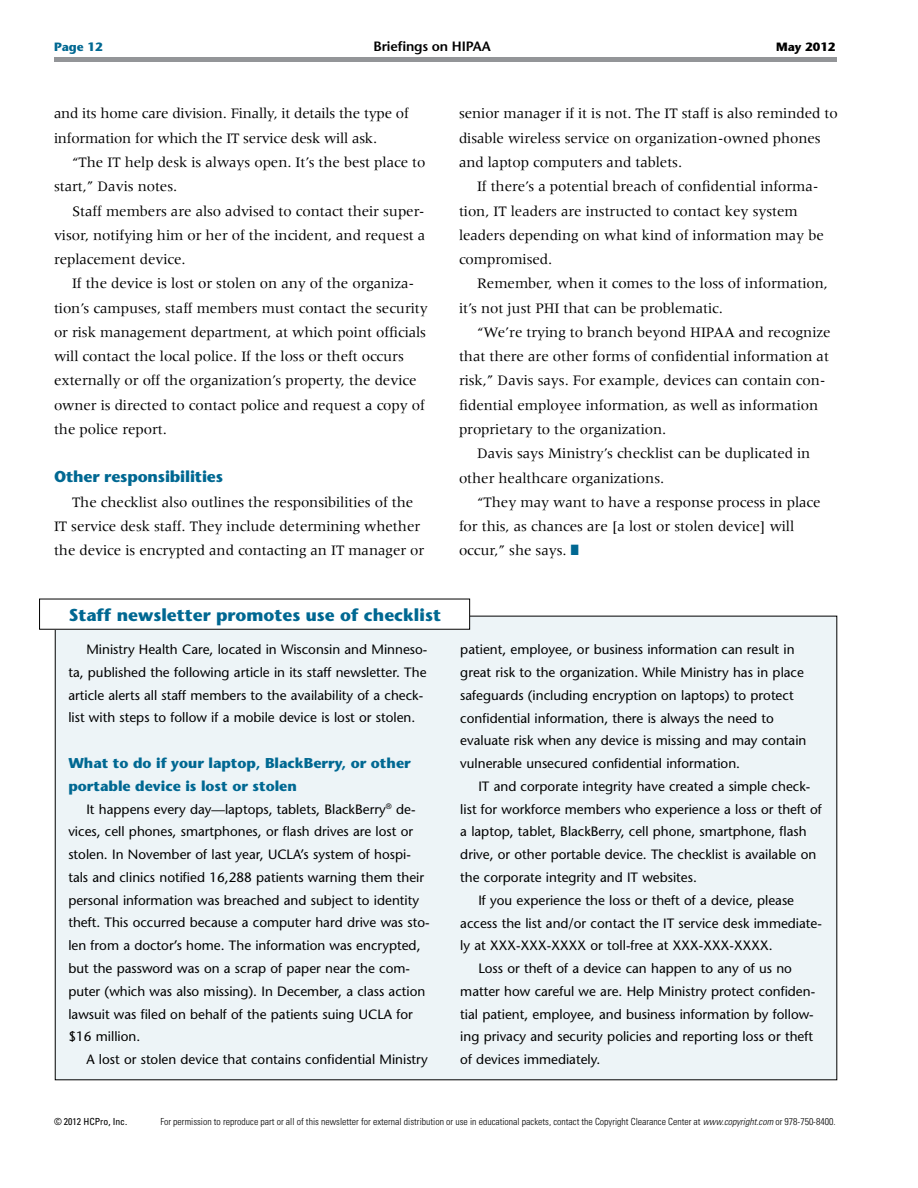
<style>
.page{position:relative;width:918px;height:1188px;background:#fff}
.page>*{position:absolute;margin:0;border:0;box-sizing:border-box;transform-origin:0 0}
.t1{font:700 17.25px "Stone Sans Std";color:#006892}
.t2{font:700 15.75px "Stone Sans Std";letter-spacing:-.01em;color:#006892}
.t3{font:15px/24.3px "Meridien LT Std";letter-spacing:-.005em;color:#000}
.t4{font:700 14.25px/22.8px "Stone Sans Std";color:#006892}
.t5{font:500 13.5px/22.8px "Stone Sans Std";color:#000}
.t6{font:600 13.5px "Stone Sans Std";letter-spacing:-.01em;color:#000}
.t7{font:700 12px "Stone Sans Std";color:#000}
.t8{font:700 12px "Stone Sans Std";color:#006892}
.t9{font:300 condensed 9.75px "Univers LT Std";color:#000}
.t10{font:condensed 9.75px "Univers LT Std";color:#000}
.s1{color:#006892}
.s2{font-style:italic}
</style>
<div class="page">
<div style="left:54px;top:57px;width:783px;height:5px;background:#939598"></div>
<div style="left:55px;top:616px;width:782px;height:464px;background:#edf4f7"></div>
<div style="left:40px;top:599px;width:430px;height:30px;background:#fff"></div>
<p class="t8" style="left:54px;top:40px;width:50px">Page 12</p>
<p class="t6" style="left:373px;top:38px;width:119px">Briefings on HIPAA</p>
<p class="t7" style="left:776px;top:40px;width:61px">May 2012</p>
<p class="t3" style="left:54px;top:101px;width:356px">and its home care division. Finally, it details the type of information for which the IT service desk will ask.</p>
<p class="t3" style="left:54px;top:150px;width:373px;text-indent:18px">“The IT help desk is always open. It’s the best place to start,” Davis notes.</p>
<p class="t3" style="left:54px;top:199px;width:373px;text-align:justify;text-indent:18px">Staff members are also advised to contact their super&shy;visor, notifying him or her of the incident, and request a replacement device.</p>
<p class="t3" style="left:54px;top:271px;width:375px;text-indent:18px">If the device is lost or stolen on any of the organiza&shy;tion’s campuses, staff members must contact the security or risk management department, at which point officials will contact the local police. If the loss or theft occurs externally or off the organization’s property, the device owner is directed to contact police and request a copy of the police report.</p>
<p class="t2" style="left:54px;top:468px;width:171px">Other responsibilities</p>
<p class="t3" style="left:54px;top:490px;width:372px;text-align:center">The checklist also outlines the responsibilities of the<br>IT service desk staff. They include determining whether the device is encrypted and contacting an IT manager or</p>
<p class="t3" style="left:459px;top:101px;width:380px">senior manager if it is not. The IT staff is also reminded to disable wireless service on organization-owned phones and laptop computers and tablets.</p>
<p class="t3" style="left:459px;top:174px;width:366px;text-indent:18px">If there’s a potential breach of confidential informa&shy;tion, IT leaders are instructed to contact key system leaders depending on what kind of information may be compromised.</p>
<p class="t3" style="left:459px;top:271px;width:371px;text-indent:18px">Remember, when it comes to the loss of information, it’s not just PHI that can be problematic.</p>
<p class="t3" style="left:459px;top:320px;width:373px;text-indent:18px">“We’re trying to branch beyond HIPAA and recognize that there are other forms of confidential information at risk,” Davis says. For example, devices can contain con&shy;fidential employee information, as well as information proprietary to the organization.</p>
<p class="t3" style="left:459px;top:441px;width:353px;text-indent:18px">Davis says Ministry’s checklist can be duplicated in other healthcare organizations.</p>
<p class="t3" style="left:459px;top:490px;width:363px;text-indent:18px">“They may want to have a response process in place for this, as chances are [a lost or stolen device] will occur,” she says. <span class="s1">■</span></p>
<p class="t1" style="left:69px;top:604px;width:374px">Staff newsletter promotes use of checklist</p>
<p class="t5" style="left:68px;top:638px;width:360px;text-indent:18px">Ministry Health Care, located in Wisconsin and Minneso&shy;ta, published the following article in its staff newsletter. The article alerts all staff members to the availability of a check&shy;list with steps to follow if a mobile device is lost or stolen.</p>
<p class="t4" style="left:68px;top:752px;width:344px">What to do if your laptop, BlackBerry, or other portable device is lost or stolen</p>
<p class="t5" style="left:68px;top:797px;width:363px;text-indent:18px">It happens every day—laptops, tablets, BlackBerry<sup>®</sup> de&shy;vices, cell phones, smartphones, or flash drives are lost or stolen. In November of last year, UCLA’s system of hospi&shy;tals and clinics notified 16,288 patients warning them their personal information was breached and subject to identity theft. This occurred because a computer hard drive was sto&shy;len from a doctor’s home. The information was encrypted, but the password was on a scrap of paper near the com&shy;puter (which was also missing). In December, a class action lawsuit was filed on behalf of the patients suing UCLA for $16 million.</p>
<p class="t5" style="left:86px;top:1048px;width:343px">A lost or stolen device that contains confidential Ministry</p>
<p class="t5" style="left:460px;top:638px;width:348px">patient, employee, or business information can result in great risk to the organization. While Ministry has in place safeguards (including encryption on laptops) to protect confidential information, there is always the need to evaluate risk when any device is missing and may contain vulnerable unsecured confidential information.</p>
<p class="t5" style="left:478px;top:775px;width:333px">IT and corporate integrity have created a simple check-</p>
<p class="t5" style="left:460px;top:798px;width:363px">list for workforce members who experience a loss or theft of</p>
<p class="t5" style="left:460px;top:820px;width:348px">a laptop, tablet, BlackBerry, cell phone, smartphone, flash</p>
<p class="t5" style="left:460px;top:843px;width:358px">drive, or other portable device. The checklist is available on</p>
<p class="t5" style="left:460px;top:866px;width:238px">the corporate integrity and IT websites.</p>
<p class="t5" style="left:478px;top:889px;width:317px">If you experience the loss or theft of a device, please</p>
<p class="t5" style="left:460px;top:911px;width:363px">access the list and/or contact the IT service desk immediate-</p>
<p class="t5" style="left:460px;top:934px;width:314px">ly at XXX-XXX-XXXX or toll-free at XXX-XXX-XXXX.</p>
<p class="t5" style="left:478px;top:957px;width:315px">Loss or theft of a device can happen to any of us no</p>
<p class="t5" style="left:460px;top:980px;width:356px">matter how careful we are. Help Ministry protect confiden-</p>
<p class="t5" style="left:460px;top:1003px;width:355px">tial patient, employee, and business information by follow-</p>
<p class="t5" style="left:460px;top:1025px;width:354px">ing privacy and security policies and reporting loss or theft</p>
<p class="t5" style="left:460px;top:1048px;width:142px">of devices immediately.</p>
<p class="t10" style="left:54px;top:1115px;width:75px">© 2012 HCPro, Inc.</p>
<p class="t9" style="left:160px;top:1116px;width:677px">For permission to reproduce part or all of this newsletter for external distribution or use in educational packets, contact the Copyright Clearance Center at <span class="s2">www.copyright.com</span> or 978-750-8400.</p>
</div>
